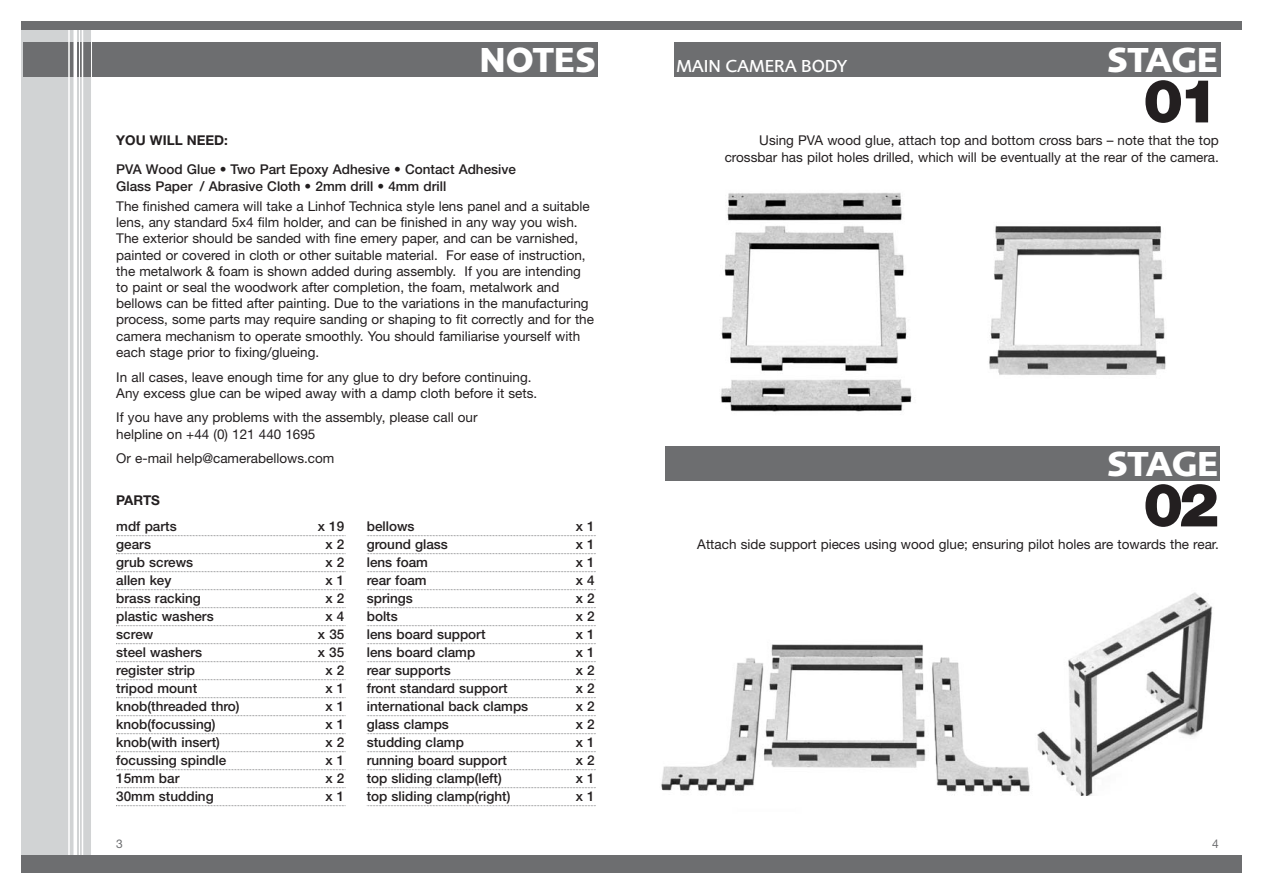
<style>
.page{position:relative;width:1263px;height:893px;background:#fff}
.page>*{position:absolute;margin:0;border:0;box-sizing:border-box;transform-origin:0 0}
.t1{font:900 60px "Helvetica Neue";color:#231f20}
.t2{font:700 36px "Foundry Sans";letter-spacing:-.005em;color:#fff}
.t3{font:500 18px "Foundry Sans";letter-spacing:-.005em;color:#fff}
.t4{font:13.5px/16.2px "Helvetica Neue";color:#231f20}
.t5{font:500 13.5px/16.2px "Helvetica Neue";color:#231f20}
.t6{font:700 13.5px "Helvetica Neue";color:#231f20}
.t7{font:12px "Helvetica Neue";color:#6d6e70}
</style>
<div class="page">
<div style="left:21px;top:22px;width:71px;height:850px;background:#d1d3d4"></div>
<div style="left:23px;top:43px;width:574px;height:34px;background:#6d6e70"></div>
<div style="left:631px;top:855px;width:611px;height:17px;background:#6d6e70"></div>
<div style="left:631px;top:22px;width:611px;height:8px;background:#6d6e70"></div>
<hr style="left:82px;top:22px;width:1px;height:850px;background:#fff">
<hr style="left:91px;top:22px;width:1px;height:850px;background:#fff">
<hr style="left:79px;top:22px;width:1px;height:850px;background:#fff">
<hr style="left:76px;top:22px;width:1px;height:850px;background:#fff">
<hr style="left:74px;top:22px;width:2px;height:850px;background:#fff">
<hr style="left:68px;top:22px;width:2px;height:850px;background:#fff">
<div style="left:21px;top:855px;width:610px;height:17px;background:#6d6e70"></div>
<div style="left:21px;top:22px;width:610px;height:8px;background:#6d6e70"></div>
<svg style="left:116px;top:535px;width:230px;height:1px"></svg>
<svg style="left:116px;top:553px;width:230px;height:1px"></svg>
<svg style="left:116px;top:571px;width:230px;height:1px"></svg>
<svg style="left:116px;top:589px;width:230px;height:1px"></svg>
<svg style="left:116px;top:607px;width:230px;height:1px"></svg>
<svg style="left:116px;top:625px;width:230px;height:1px"></svg>
<svg style="left:116px;top:643px;width:230px;height:1px"></svg>
<svg style="left:116px;top:661px;width:230px;height:1px"></svg>
<svg style="left:116px;top:679px;width:230px;height:1px"></svg>
<svg style="left:116px;top:697px;width:230px;height:1px"></svg>
<svg style="left:116px;top:715px;width:230px;height:1px"></svg>
<svg style="left:116px;top:733px;width:230px;height:1px"></svg>
<svg style="left:116px;top:751px;width:230px;height:1px"></svg>
<svg style="left:116px;top:769px;width:230px;height:1px"></svg>
<svg style="left:116px;top:787px;width:230px;height:1px"></svg>
<svg style="left:116px;top:805px;width:230px;height:1px"></svg>
<svg style="left:367px;top:535px;width:229px;height:1px"></svg>
<svg style="left:367px;top:553px;width:229px;height:1px"></svg>
<svg style="left:367px;top:571px;width:229px;height:1px"></svg>
<svg style="left:367px;top:589px;width:229px;height:1px"></svg>
<svg style="left:367px;top:607px;width:229px;height:1px"></svg>
<svg style="left:367px;top:625px;width:229px;height:1px"></svg>
<svg style="left:367px;top:643px;width:229px;height:1px"></svg>
<svg style="left:367px;top:661px;width:229px;height:1px"></svg>
<svg style="left:367px;top:679px;width:229px;height:1px"></svg>
<svg style="left:367px;top:697px;width:229px;height:1px"></svg>
<svg style="left:367px;top:715px;width:229px;height:1px"></svg>
<svg style="left:367px;top:733px;width:229px;height:1px"></svg>
<svg style="left:367px;top:751px;width:229px;height:1px"></svg>
<svg style="left:367px;top:769px;width:229px;height:1px"></svg>
<svg style="left:367px;top:787px;width:229px;height:1px"></svg>
<svg style="left:367px;top:805px;width:229px;height:1px"></svg>
<div style="left:665px;top:447px;width:555px;height:34px;background:#6d6e70"></div>
<div style="left:674px;top:43px;width:546px;height:34px;background:#6d6e70"></div>
<img style="left:720px;top:192px;width:192px;height:220px">
<img style="left:989px;top:225px;width:177px;height:150px">
<img style="left:1041px;top:592px;width:172px;height:203px">
<img style="left:661px;top:644px;width:369px;height:148px">
<h2 class="t2" style="left:479px;top:46px;width:118px">NOTES</h2>
<p class="t6" style="left:116px;top:136px;width:113px">YOU WILL NEED:</p>
<p class="t5" style="left:116px;top:163px;width:401px">PVA Wood Glue • Two Part Epoxy Adhesive • Contact Adhesive<br>Glass Paper / Abrasive Cloth • 2mm drill • 4mm drill</p>
<p class="t4" style="left:116px;top:199px;width:479px">The finished camera will take a Linhof Technica style lens panel and a suitable lens, any standard 5x4 film holder, and can be finished in any way you wish.<br>The exterior should be sanded with fine emery paper, and can be varnished, painted or covered in cloth or other suitable material. For ease of instruction, the metalwork &amp; foam is shown added during assembly. If you are intending to paint or seal the woodwork after completion, the foam, metalwork and bellows can be fitted after painting. Due to the variations in the manufacturing process, some parts may require sanding or shaping to fit correctly and for the camera mechanism to operate smoothly. You should familiarise yourself with each stage prior to fixing/glueing.</p>
<p class="t4" style="left:116px;top:370px;width:422px">In all cases, leave enough time for any glue to dry before continuing.<br>Any excess glue can be wiped away with a damp cloth before it sets.</p>
<p class="t4" style="left:116px;top:411px;width:363px">If you have any problems with the assembly, please call our helpline on +44 (0) 121 440 1695</p>
<p class="t4" style="left:116px;top:452px;width:220px">Or e-mail help@camerabellows.com</p>
<p class="t6" style="left:116px;top:495px;width:45px">PARTS</p>
<p class="t5" style="left:116px;top:519px;width:62px">mdf parts</p>
<p class="t5" style="left:318px;top:519px;width:28px">x 19</p>
<p class="t5" style="left:116px;top:537px;width:36px">gears</p>
<p class="t5" style="left:325px;top:537px;width:20px">x 2</p>
<p class="t5" style="left:116px;top:555px;width:78px">grub screws</p>
<p class="t5" style="left:325px;top:555px;width:20px">x 2</p>
<p class="t5" style="left:116px;top:573px;width:57px">allen key</p>
<p class="t5" style="left:325px;top:573px;width:20px">x 1</p>
<p class="t5" style="left:116px;top:591px;width:86px">brass racking</p>
<p class="t5" style="left:325px;top:591px;width:20px">x 2</p>
<p class="t5" style="left:116px;top:609px;width:99px">plastic washers</p>
<p class="t5" style="left:325px;top:609px;width:20px">x 4</p>
<p class="t5" style="left:116px;top:627px;width:39px">screw</p>
<p class="t5" style="left:318px;top:627px;width:28px">x 35</p>
<p class="t5" style="left:116px;top:645px;width:87px">steel washers</p>
<p class="t5" style="left:318px;top:645px;width:28px">x 35</p>
<p class="t5" style="left:116px;top:663px;width:80px">register strip</p>
<p class="t5" style="left:325px;top:663px;width:20px">x 2</p>
<p class="t5" style="left:116px;top:681px;width:82px">tripod mount</p>
<p class="t5" style="left:325px;top:681px;width:20px">x 1</p>
<p class="t5" style="left:116px;top:699px;width:125px">knob(threaded thro)</p>
<p class="t5" style="left:325px;top:699px;width:20px">x 1</p>
<p class="t5" style="left:116px;top:717px;width:101px">knob(focussing)</p>
<p class="t5" style="left:325px;top:717px;width:20px">x 1</p>
<p class="t5" style="left:116px;top:735px;width:105px">knob(with insert)</p>
<p class="t5" style="left:325px;top:735px;width:20px">x 2</p>
<p class="t5" style="left:116px;top:753px;width:111px">focussing spindle</p>
<p class="t5" style="left:325px;top:753px;width:20px">x 1</p>
<p class="t5" style="left:116px;top:771px;width:65px">15mm bar</p>
<p class="t5" style="left:325px;top:771px;width:20px">x 2</p>
<p class="t5" style="left:116px;top:789px;width:99px">30mm studding</p>
<p class="t5" style="left:325px;top:789px;width:20px">x 1</p>
<p class="t5" style="left:367px;top:519px;width:49px">bellows</p>
<p class="t5" style="left:576px;top:519px;width:20px">x 1</p>
<p class="t5" style="left:367px;top:537px;width:83px">ground glass</p>
<p class="t5" style="left:576px;top:537px;width:20px">x 1</p>
<p class="t5" style="left:367px;top:555px;width:63px">lens foam</p>
<p class="t5" style="left:576px;top:555px;width:20px">x 1</p>
<p class="t5" style="left:367px;top:573px;width:61px">rear foam</p>
<p class="t5" style="left:576px;top:573px;width:20px">x 4</p>
<p class="t5" style="left:367px;top:591px;width:48px">springs</p>
<p class="t5" style="left:576px;top:591px;width:20px">x 2</p>
<p class="t5" style="left:367px;top:609px;width:32px">bolts</p>
<p class="t5" style="left:576px;top:609px;width:20px">x 2</p>
<p class="t5" style="left:367px;top:627px;width:120px">lens board support</p>
<p class="t5" style="left:576px;top:627px;width:20px">x 1</p>
<p class="t5" style="left:367px;top:645px;width:110px">lens board clamp</p>
<p class="t5" style="left:576px;top:645px;width:20px">x 1</p>
<p class="t5" style="left:367px;top:663px;width:85px">rear supports</p>
<p class="t5" style="left:576px;top:663px;width:20px">x 2</p>
<p class="t5" style="left:367px;top:681px;width:142px">front standard support</p>
<p class="t5" style="left:576px;top:681px;width:20px">x 2</p>
<p class="t5" style="left:367px;top:699px;width:163px">international back clamps</p>
<p class="t5" style="left:576px;top:699px;width:20px">x 2</p>
<p class="t5" style="left:367px;top:717px;width:84px">glass clamps</p>
<p class="t5" style="left:576px;top:717px;width:20px">x 2</p>
<p class="t5" style="left:367px;top:735px;width:99px">studding clamp</p>
<p class="t5" style="left:576px;top:735px;width:20px">x 1</p>
<p class="t5" style="left:367px;top:753px;width:142px">running board support</p>
<p class="t5" style="left:576px;top:753px;width:20px">x 2</p>
<p class="t5" style="left:367px;top:771px;width:137px">top sliding clamp(left)</p>
<p class="t5" style="left:576px;top:771px;width:20px">x 1</p>
<p class="t5" style="left:367px;top:789px;width:145px">top sliding clamp(right)</p>
<p class="t5" style="left:576px;top:789px;width:20px">x 1</p>
<p class="t7" style="left:116px;top:840px;width:8px">3</p>
<h3 class="t3" style="left:676px;top:59px;width:173px">MAIN CAMERA BODY</h3>
<h2 class="t2" style="left:1107px;top:46px;width:113px">STAGE</h2>
<h1 class="t1" style="left:1143px;top:80px;width:77px">01</h1>
<p class="t4" style="left:725px;top:134px;width:496px;text-align:right">Using PVA wood glue, attach top and bottom cross bars – note that the top crossbar has pilot holes drilled, which will be eventually at the rear of the camera.</p>
<h2 class="t2" style="left:1107px;top:450px;width:113px">STAGE</h2>
<h1 class="t1" style="left:1143px;top:484px;width:77px">02</h1>
<p class="t4" style="left:697px;top:538px;width:523px">Attach side support pieces using wood glue; ensuring pilot holes are towards the rear.</p>
<p class="t7" style="left:1212px;top:840px;width:8px">4</p>
</div>
